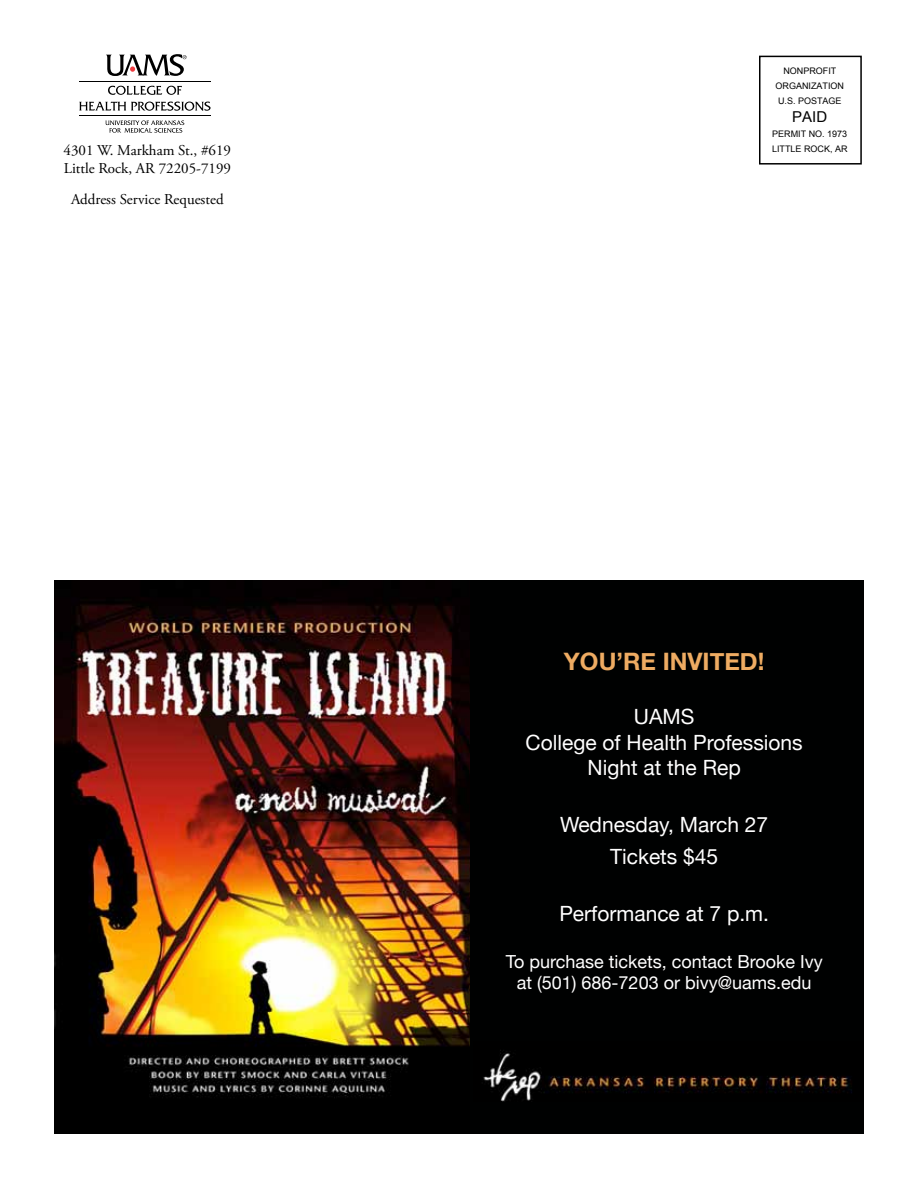
<style>
.page{position:relative;width:918px;height:1188px;background:#fff}
.page>*{position:absolute;margin:0;border:0;box-sizing:border-box;transform-origin:0 0}
.t1{font:700 24px "Helvetica Neue";color:#eeab62}
.t2{font:21px/25.2px "Helvetica Neue";color:#fff;text-align:center}
.t3{font:18px/21.6px "Helvetica Neue";color:#fff;text-align:center}
.t4{font:15px/18px "Adobe Garamond Pro";color:#000}
.t5{font:15px "Arial";color:#000}
.t6{font:9px/15px "Arial";color:#000;text-align:center}
</style>
<div class="page">
<div style="left:759px;top:56px;width:103px;height:109px;border:2px solid #000"></div>
<hr style="left:79px;top:81px;width:131px;height:1px;background:#000">
<svg style="left:105px;top:120px;width:79px;height:13px"></svg>
<hr style="left:79px;top:115px;width:131px;height:1px;background:#000">
<svg style="left:108px;top:86px;width:74px;height:9px"></svg>
<svg style="left:79px;top:101px;width:132px;height:10px"></svg>
<svg style="left:106px;top:54px;width:81px;height:22px"></svg>
<img style="left:54px;top:580px;width:417px;height:554px">
<div style="left:471px;top:580px;width:393px;height:554px;background:#000101"></div>
<img style="left:483px;top:1050px;width:369px;height:51px">
<p class="t4" style="left:64px;top:142px;width:169px">4301 W. Markham St., #619<br>Little Rock, AR 72205-7199</p>
<p class="t4" style="left:71px;top:190px;width:154px">Address Service Requested</p>
<p class="t6" style="left:776px;top:64px;width:69px">NON PROFIT<br>ORGAN IZATION<br>U.S. POSTAGE</p>
<p class="t5" style="left:792px;top:107px;width:37px">PAI D</p>
<p class="t6" style="left:772px;top:127px;width:77px;text-align:left">PERMIT NO. 1973<br>LITTLE ROCK, AR</p>
<p class="t1" style="left:564px;top:647px;width:202px">YOU’RE INVITED!</p>
<p class="t2" style="left:526px;top:704px;width:279px">UAMS<br>College of Health Professions<br>Night at the Rep</p>
<p class="t2" style="left:560px;top:808px;width:210px;line-height:32px">Wednesday, March 27<br>Tickets $45</p>
<p class="t2" style="left:559px;top:901px;width:211px">Performance at 7 p.m.</p>
<p class="t3" style="left:506px;top:950px;width:319px">To purchase tickets, contact Brooke Ivy at (501) 686-7203 or bivy@uams.edu</p>
</div>
